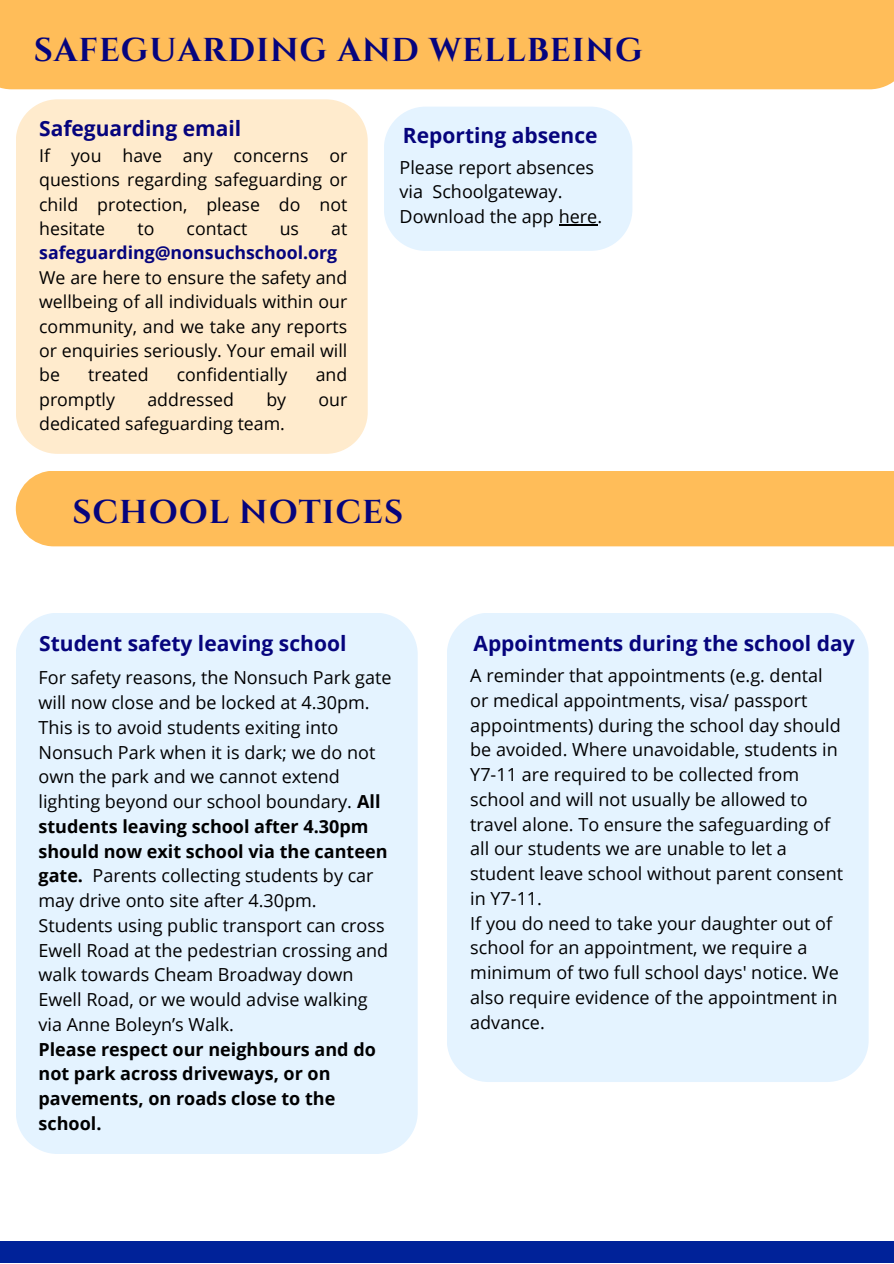
<style>
.page{position:relative;width:894px;height:1264px;background:#fff}
.page>*{position:absolute;margin:0;border:0;box-sizing:border-box;transform-origin:0 0}
.t1{font:700 33px "Cinzel";letter-spacing:.03em;color:#06047d}
.t2{font:700 21px "Open Sans";color:#06047d}
.t3{font:18px/24.8px "Open Sans";color:#000}
.t4{font:700 18px/24.8px "Open Sans";color:#000}
.t5{font:17.7px/24.3px "Open Sans";color:#000;text-align:justify}
.t6{font:700 17.7px/24.3px "Open Sans";color:#06047d}
.s1{font-weight:400;color:#000}
.s2{font-weight:700}
</style>
<div class="page">
<div style="left:0;top:1241px;width:893px;height:22px;background:#029"></div>
<div style="left:0;top:0;width:893px;height:89px;background:#ffbd59"></div>
<div style="left:384px;top:107px;width:248px;height:144px;background:#e4f3ff"></div>
<div style="left:16px;top:99px;width:351px;height:355px;background:#ffebcd"></div>
<div style="left:16px;top:471px;width:877px;height:75px;background:#ffbd59"></div>
<div style="left:16px;top:613px;width:401px;height:540px;background:#e4f3ff"></div>
<hr style="left:558px;top:224px;width:39px;height:1px;background:#000">
<div style="left:447px;top:613px;width:421px;height:468px;background:#e4f3ff"></div>
<h1 class="t1" style="left:34px;top:29px;width:610px">SAFEGUARDING AND WELLBEING</h1>
<h2 class="t2" style="left:39px;top:113px;width:203px">Safeguarding email</h2>
<p class="t5" style="left:39px;top:143px;width:309px">If you have any concerns or questions regarding safeguarding or child protection, please do not hesitate</p>
<p class="t6" style="left:39px;top:216px;width:309px;text-indent:292px"><span class="s1">at </span>safeguarding@nonsuchschool.org</p>
<p class="t5" style="left:39px;top:265px;width:309px">We are here to ensure the safety and wellbeing of all individuals within our community, and we take any reports or enquiries seriously. Your email will be</p>
<p class="t5" style="left:137px;top:216px;width:18px">to</p>
<p class="t5" style="left:187px;top:216px;width:62px">contact</p>
<p class="t5" style="left:279px;top:216px;width:21px">us</p>
<p class="t5" style="left:88px;top:362px;width:62px">treated</p>
<p class="t5" style="left:177px;top:362px;width:112px">confidentially</p>
<p class="t5" style="left:315px;top:362px;width:33px">and</p>
<p class="t5" style="left:39px;top:387px;width:77px">promptly</p>
<p class="t5" style="left:147px;top:387px;width:88px">addressed</p>
<p class="t5" style="left:266px;top:387px;width:21px">by</p>
<p class="t5" style="left:318px;top:387px;width:30px">our</p>
<p class="t5" style="left:39px;top:411px;width:247px">dedicated safeguarding team.</p>
<p class="t2" style="left:403px;top:120px;width:196px">Reporting absence</p>
<h2 class="t3" style="left:399px;top:154px;width:204px">Please report absences via Schoolgateway.<br>Download the app here.</h2>
<h1 class="t1" style="left:72px;top:491px;width:332px">SCHOOL NOTICES</h1>
<h2 class="t2" style="left:39px;top:628px;width:308px">Student safety leaving school</h2>
<p class="t3" style="left:38px;top:665px;width:354px">For safety reasons, the Nonsuch Park gate will now close and be locked at 4.30pm.<br>This is to avoid students exiting into Nonsuch Park when it is dark; we do not own the park and we cannot extend lighting beyond our school boundary. <span class="s2">All students leaving school after 4.30pm should now exit school via the canteen gate.</span> Parents collecting students by car may drive onto site after 4.30pm.<br>Students using public transport can cross Ewell Road at the pedestrian crossing and walk towards Cheam Broadway down Ewell Road, or we would advise walking via Anne Boleyn’s Walk.</p>
<p class="t4" style="left:38px;top:1036px;width:339px">Please respect our neighbours and do not park across driveways, or on pavements, on roads close to the school.</p>
<p class="t2" style="left:473px;top:628px;width:382px">Appointments during the school day</p>
<h2 class="t3" style="left:470px;top:662px;width:374px">A reminder that appointments (e.g. dental or medical appointments, visa/ passport appointments) during the school day should be avoided. Where unavoidable, students in Y7-11 are required to be collected from school and will not usually be allowed to travel alone. To ensure the safeguarding of all our students we are unable to let a student leave school without parent consent in Y7-11.</h2>
<p class="t3" style="left:470px;top:910px;width:370px">If you do need to take your daughter out of school for an appointment, we require a minimum of two full school days' notice. We also require evidence of the appointment in advance.</p>
</div>
